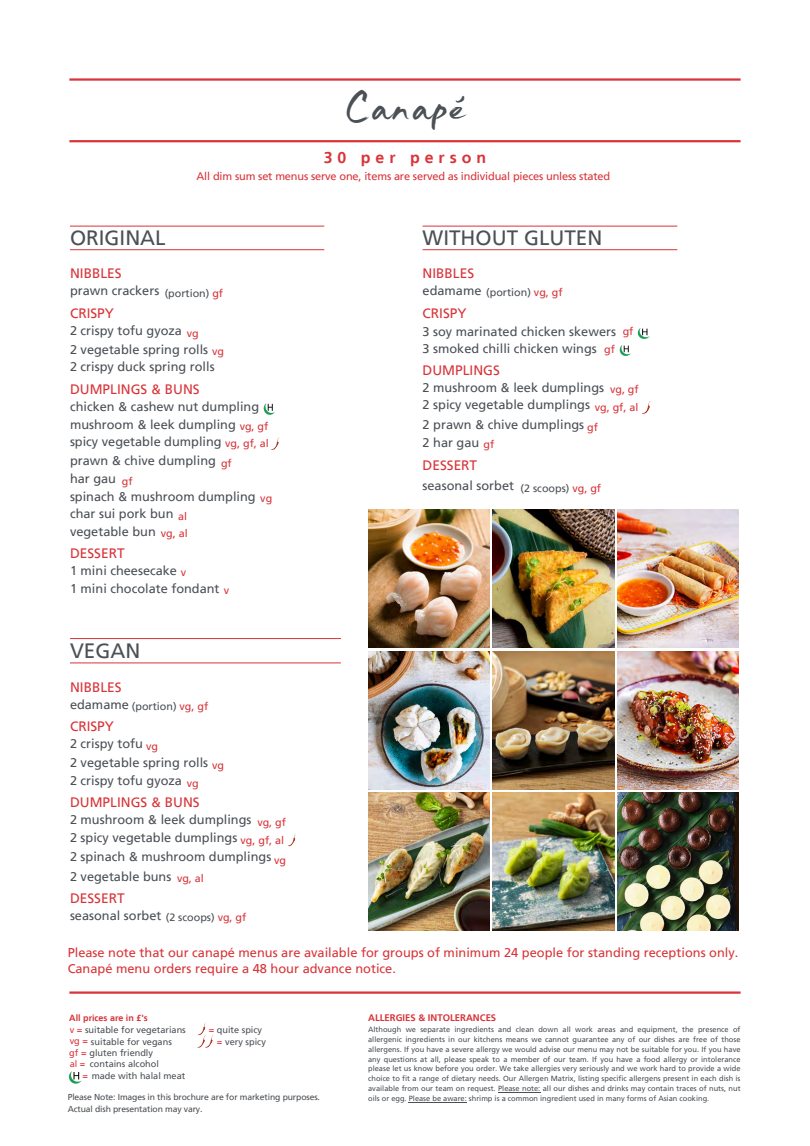
<style>
.page{position:relative;width:810px;height:1146px;background:#fff}
.page>*{position:absolute;margin:0;border:0;box-sizing:border-box;transform-origin:0 0}
.t1{font:44.6px "Just Wright";letter-spacing:.05em;color:#4b5055}
.t2{font:20.7px "Frutiger LT";color:#4b5055}
.t3{font:700 15.9px "Frutiger LT";letter-spacing:.315em;color:#d83439}
.t4{font:13.7px "Frutiger LT";color:#d83439}
.t5{font:12.8px "Frutiger LT";color:#4b5055}
.t6{font:12.8px "Frutiger LT";color:#d83439}
.t7{font:11px "Frutiger LT";letter-spacing:-.015em;color:#d83439}
.t8{font:10.7px "Frutiger LT";color:#d83439}
.t9{font:10.7px "Frutiger LT";color:#4b5055}
.t10{font:700 9.5px "Frutiger LT";color:#d83439}
.t11{font:9.2px "Frutiger LT";color:#4b5055}
.t12{font:9.2px "Frutiger LT";color:#d83439}
.t13{font:700 8.9px "Frutiger LT";color:#d83439}
.t14{font:8.6px/11.5px "Frutiger LT";letter-spacing:-.015em;color:#4b5055}
.t15{font:7.5px/9.9px "Frutiger LT";color:#4b5055;text-align:justify}
.s1{color:#d83439}
</style>
<div class="page">
<hr style="left:69px;top:991px;width:672px;height:3px;background:#d83439">
<img style="left:368px;top:509px;width:122px;height:138px">
<img style="left:493px;top:509px;width:121px;height:138px">
<img style="left:617px;top:509px;width:122px;height:138px">
<img style="left:368px;top:651px;width:122px;height:138px">
<img style="left:493px;top:651px;width:121px;height:138px">
<img style="left:617px;top:651px;width:122px;height:138px">
<img style="left:368px;top:792px;width:122px;height:138px">
<img style="left:493px;top:792px;width:121px;height:138px">
<img style="left:617px;top:792px;width:122px;height:138px">
<hr style="left:69px;top:140px;width:672px;height:2px;background:#d83439">
<hr style="left:69px;top:78px;width:672px;height:3px;background:#d83439">
<svg style="left:197px;top:1022px;width:17px;height:26px"></svg>
<img style="left:69px;top:1071px;width:13px;height:13px">
<hr style="left:498px;top:1092px;width:42px;height:1px;background:#4b5055">
<hr style="left:409px;top:1102px;width:58px;height:1px;background:#4b5055">
<svg style="left:642px;top:401px;width:9px;height:13px"></svg>
<img style="left:619px;top:345px;width:12px;height:11px">
<img style="left:637px;top:328px;width:13px;height:11px">
<hr style="left:423px;top:249px;width:254px;height:1px;background:#d83439">
<hr style="left:423px;top:226px;width:254px;height:1px;background:#d83439">
<svg style="left:288px;top:834px;width:8px;height:13px"></svg>
<svg style="left:271px;top:437px;width:8px;height:13px"></svg>
<img style="left:263px;top:403px;width:12px;height:12px">
<hr style="left:70px;top:249px;width:254px;height:1px;background:#d83439">
<hr style="left:70px;top:226px;width:254px;height:1px;background:#d83439">
<hr style="left:70px;top:663px;width:271px;height:1px;background:#d83439">
<hr style="left:70px;top:638px;width:271px;height:1px;background:#d83439">
<p class="t1" style="left:346px;top:87px;width:119px">Canapé</p>
<p class="t3" style="left:324px;top:151px;width:164px">30 per person</p>
<p class="t2" style="left:70px;top:225px;width:97px">ORIGINAL</p>
<p class="t7" style="left:197px;top:169px;width:415px">All dim sum set menus serve one, items are served as individual pieces unless stated</p>
<p class="t2" style="left:423px;top:225px;width:181px">WITHOUT GLUTEN</p>
<p class="t4" style="left:70px;top:266px;width:53px">NIBBLES</p>
<p class="t5" style="left:70px;top:283px;width:91px">prawn crackers</p>
<p class="t9" style="left:165px;top:287px;width:60px">(portion) <span class="s1">gf</span></p>
<p class="t4" style="left:70px;top:305px;width:46px">CRISPY</p>
<p class="t5" style="left:70px;top:323px;width:114px">2 crispy tofu gyoza</p>
<p class="t8" style="left:187px;top:327px;width:13px">vg</p>
<p class="t5" style="left:70px;top:342px;width:140px">2 vegetable spring rolls</p>
<p class="t8" style="left:212px;top:345px;width:13px">vg</p>
<p class="t4" style="left:70px;top:381px;width:131px">DUMPLINGS &amp; BUNS</p>
<p class="t5" style="left:70px;top:359px;width:146px">2 crispy duck spring rolls</p>
<p class="t5" style="left:70px;top:399px;width:191px">chicken &amp; cashew nut dumpling</p>
<p class="t5" style="left:70px;top:417px;width:167px">mushroom &amp; leek dumpling</p>
<p class="t8" style="left:240px;top:420px;width:30px">vg, gf</p>
<p class="t5" style="left:70px;top:434px;width:153px">spicy vegetable dumpling</p>
<p class="t8" style="left:225px;top:437px;width:45px">vg, gf, al</p>
<p class="t5" style="left:70px;top:453px;width:147px">prawn &amp; chive dumpling</p>
<p class="t8" style="left:221px;top:457px;width:12px">gf</p>
<p class="t5" style="left:70px;top:471px;width:48px">har gau</p>
<p class="t8" style="left:122px;top:475px;width:12px">gf</p>
<p class="t5" style="left:70px;top:489px;width:187px">spinach &amp; mushroom dumpling</p>
<p class="t8" style="left:260px;top:492px;width:13px">vg</p>
<p class="t5" style="left:70px;top:506px;width:105px">char sui pork bun</p>
<p class="t8" style="left:178px;top:510px;width:10px">al</p>
<p class="t5" style="left:70px;top:524px;width:87px">vegetable bun</p>
<p class="t8" style="left:161px;top:527px;width:28px">vg, al</p>
<p class="t4" style="left:70px;top:545px;width:56px">DESSERT</p>
<p class="t5" style="left:70px;top:563px;width:109px">1 mini cheesecake</p>
<p class="t8" style="left:181px;top:566px;width:7px">v</p>
<p class="t5" style="left:70px;top:581px;width:151px">1 mini chocolate fondant</p>
<p class="t8" style="left:224px;top:584px;width:7px">v</p>
<p class="t2" style="left:70px;top:639px;width:72px">VEGAN</p>
<p class="t4" style="left:70px;top:679px;width:53px">NIBBLES</p>
<p class="t5" style="left:70px;top:697px;width:60px">edamame</p>
<p class="t9" style="left:132px;top:700px;width:78px">(portion) <span class="s1">vg, gf</span></p>
<p class="t4" style="left:70px;top:719px;width:46px">CRISPY</p>
<p class="t5" style="left:70px;top:736px;width:75px">2 crispy tofu</p>
<p class="t8" style="left:146px;top:740px;width:13px">vg</p>
<p class="t5" style="left:70px;top:755px;width:140px">2 vegetable spring rolls</p>
<p class="t8" style="left:212px;top:759px;width:13px">vg</p>
<p class="t5" style="left:70px;top:773px;width:114px">2 crispy tofu gyoza</p>
<p class="t8" style="left:187px;top:777px;width:13px">vg</p>
<p class="t4" style="left:70px;top:795px;width:131px">DUMPLINGS &amp; BUNS</p>
<p class="t5" style="left:70px;top:812px;width:183px">2 mushroom &amp; leek dumplings</p>
<p class="t8" style="left:257px;top:816px;width:30px">vg, gf</p>
<p class="t5" style="left:70px;top:830px;width:169px">2 spicy vegetable dumplings</p>
<p class="t8" style="left:241px;top:834px;width:45px">vg, gf, al</p>
<p class="t5" style="left:70px;top:849px;width:203px">2 spinach &amp; mushroom dumplings</p>
<p class="t8" style="left:274px;top:854px;width:13px">vg</p>
<p class="t5" style="left:70px;top:869px;width:103px">2 vegetable buns</p>
<p class="t8" style="left:177px;top:872px;width:28px">vg, al</p>
<p class="t5" style="left:70px;top:908px;width:93px">seasonal sorbet</p>
<p class="t9" style="left:166px;top:911px;width:82px">(2 scoops) <span class="s1">vg, gf</span></p>
<p class="t4" style="left:70px;top:890px;width:56px">DESSERT</p>
<p class="t4" style="left:423px;top:265px;width:53px">NIBBLES</p>
<p class="t5" style="left:423px;top:283px;width:60px">edamame</p>
<p class="t9" style="left:486px;top:286px;width:78px">(portion) <span class="s1">vg, gf</span></p>
<p class="t4" style="left:423px;top:305px;width:46px">CRISPY</p>
<p class="t5" style="left:423px;top:324px;width:195px">3 soy marinated chicken skewers</p>
<p class="t8" style="left:623px;top:325px;width:12px">gf</p>
<p class="t5" style="left:423px;top:341px;width:176px">3 smoked chilli chicken wings</p>
<p class="t8" style="left:604px;top:343px;width:12px">gf</p>
<p class="t4" style="left:423px;top:363px;width:79px">DUMPLINGS</p>
<p class="t5" style="left:423px;top:380px;width:183px">2 mushroom &amp; leek dumplings</p>
<p class="t8" style="left:610px;top:383px;width:30px">vg, gf</p>
<p class="t5" style="left:423px;top:397px;width:169px">2 spicy vegetable dumplings</p>
<p class="t8" style="left:595px;top:401px;width:45px">vg, gf, al</p>
<p class="t5" style="left:423px;top:417px;width:163px">2 prawn &amp; chive dumplings</p>
<p class="t8" style="left:587px;top:421px;width:12px">gf</p>
<p class="t5" style="left:423px;top:435px;width:58px">2 har gau</p>
<p class="t8" style="left:483px;top:438px;width:12px">gf</p>
<p class="t5" style="left:423px;top:478px;width:93px">seasonal sorbet</p>
<p class="t9" style="left:521px;top:482px;width:82px">(2 scoops) <span class="s1">vg, gf</span></p>
<p class="t4" style="left:423px;top:457px;width:56px">DESSERT</p>
<p class="t6" style="left:68px;top:945px;width:672px">Please note that our canapé menus are available for groups of minimum 24 people for standing receptions only.</p>
<p class="t6" style="left:68px;top:961px;width:330px">Canapé menu orders require a 48 hour advance notice.</p>
<p class="t13" style="left:69px;top:1015px;width:80px">All prices are in £'s</p>
<p class="t11" style="left:70px;top:1025px;width:118px"><span class="s1">v =</span> suitable for vegetarians</p>
<p class="t11" style="left:209px;top:1024px;width:55px"><span class="s1">=</span> quite spicy</p>
<p class="t11" style="left:69px;top:1047px;width:85px"><span class="s1">gf =</span> gluten friendly</p>
<p class="t11" style="left:70px;top:1036px;width:104px"><span class="s1">vg =</span> suitable for vegans</p>
<p class="t11" style="left:217px;top:1037px;width:51px"><span class="s1">=</span> very spicy</p>
<p class="t12" style="left:70px;top:1058px;width:17px">al =</p>
<p class="t11" style="left:90px;top:1058px;width:71px">contains alcohol</p>
<p class="t11" style="left:82px;top:1070px;width:104px"><span class="s1">=</span> made with halal meat</p>
<p class="t14" style="left:68px;top:1091px;width:254px">Please Note: Images in this brochure are for marketing purposes.<br>Actual dish presentation may vary.</p>
<p class="t10" style="left:368px;top:1014px;width:130px">ALLERGIES &amp; INTOLERANCES</p>
<p class="t15" style="left:368px;top:1024px;width:374px">Although we separate ingredients and clean down all work areas and equipment, the presence of allergenic ingredients in our kitchens means we cannot guarantee any of our dishes are free of those allergens. If you have a severe allergy we would advise our menu may not be suitable for you. If you have any questions at all, please speak to a member of our team. If you have a food allergy or intolerance please let us know before you order. We take allergies very seriously and we work hard to provide a wide choice to fit a range of dietary needs. Our Allergen Matrix, listing specific allergens present in each dish is available from our team on request. Please note: all our dishes and drinks may contain traces of nuts, nut oils or egg. Please be aware: shrimp is a common ingredient used in many forms of Asian cooking.</p>
</div>
